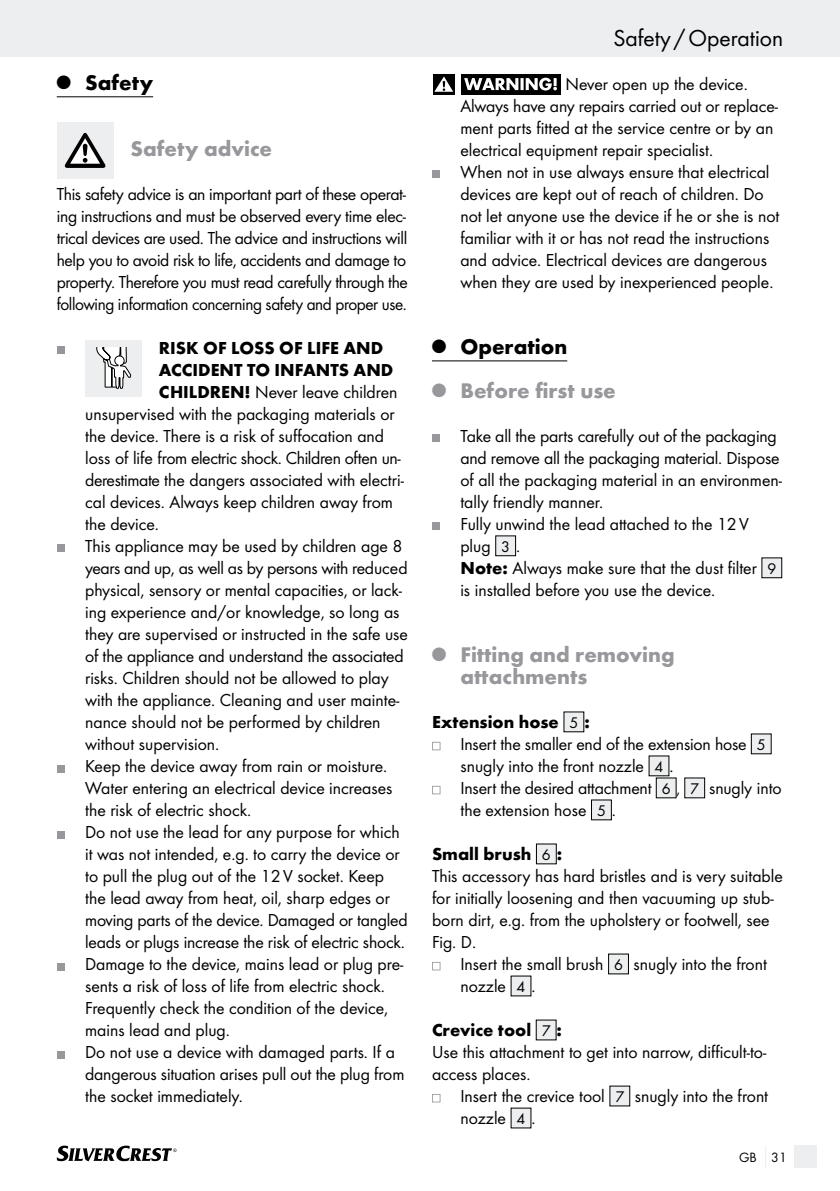
<style>
.page{position:relative;width:840px;height:1191px;background:#fff}
.page>*{position:absolute;margin:0;border:0;box-sizing:border-box;transform-origin:0 0}
.t1{font:24px "Futura Boo";color:#000}
.t2{font:700 22px/44px "Futura";color:#97979c}
.t3{font:700 22px "Futura";color:#000}
.t4{font:18px/22px "Futura Boo";color:#000}
.t5{font:700 18px/22px "Futura";color:#000}
.t6{font:14px "Futura Boo";color:#000}
.s1{font-family:"Futura";font-weight:700}
.s2{color:#000}
.s3{font-size:16px}
.s4{font-family:"Futura Boo";font-weight:400;font-size:16px}
</style>
<div class="page">
<div style="left:0;top:0;width:839px;height:57px;background:#eceeef"></div>
<div style="left:794px;top:1145px;width:22px;height:23px;background:#eceeef"></div>
<svg style="left:57px;top:1145px;width:119px;height:16px"></svg>
<hr style="left:57px;top:96px;width:96px;height:1px;background:#000">
<div style="left:57px;top:122px;width:56px;height:57px;background:#eceeef"></div>
<svg style="left:65px;top:133px;width:40px;height:35px"></svg>
<div style="left:57px;top:346px;width:7px;height:8px;background:#97979c"></div>
<div style="left:85px;top:340px;width:57px;height:57px;background:#eceeef"></div>
<svg style="left:96px;top:348px;width:35px;height:41px"></svg>
<div style="left:57px;top:544px;width:7px;height:8px;background:#97979c"></div>
<div style="left:57px;top:764px;width:7px;height:8px;background:#97979c"></div>
<div style="left:57px;top:830px;width:7px;height:8px;background:#97979c"></div>
<div style="left:57px;top:962px;width:7px;height:8px;background:#97979c"></div>
<div style="left:57px;top:1050px;width:7px;height:8px;background:#97979c"></div>
<hr style="left:432px;top:360px;width:135px;height:1px;background:#000">
<div style="left:461px;top:74px;width:99px;height:20px;background:#000"></div>
<div style="left:433px;top:74px;width:21px;height:20px;background:#000"></div>
<svg style="left:434px;top:76px;width:19px;height:16px"></svg>
<svg style="left:464px;top:78px;width:92px;height:12px"></svg>
<div style="left:432px;top:170px;width:7px;height:8px;background:#97979c"></div>
<div style="left:432px;top:434px;width:7px;height:8px;background:#97979c"></div>
<div style="left:432px;top:522px;width:7px;height:8px;background:#97979c"></div>
<div style="left:495px;top:536px;width:20px;height:20px;background:#eceeef"></div>
<div style="left:495px;top:535px;width:21px;height:21px;border:1px solid #000"></div>
<div style="left:761px;top:558px;width:20px;height:20px;background:#eceeef"></div>
<div style="left:563px;top:712px;width:20px;height:20px;background:#eceeef"></div>
<svg style="left:432px;top:742px;width:8px;height:8px"></svg>
<div style="left:750px;top:734px;width:20px;height:20px;background:#eceeef"></div>
<div style="left:648px;top:756px;width:20px;height:20px;background:#eceeef"></div>
<svg style="left:432px;top:786px;width:8px;height:8px"></svg>
<div style="left:656px;top:778px;width:19px;height:20px;background:#eceeef"></div>
<div style="left:684px;top:778px;width:20px;height:20px;background:#eceeef"></div>
<div style="left:591px;top:800px;width:20px;height:20px;background:#eceeef"></div>
<div style="left:536px;top:844px;width:20px;height:20px;background:#eceeef"></div>
<svg style="left:432px;top:962px;width:8px;height:8px"></svg>
<div style="left:608px;top:954px;width:20px;height:20px;background:#eceeef"></div>
<div style="left:511px;top:976px;width:19px;height:20px;background:#eceeef"></div>
<div style="left:536px;top:1020px;width:19px;height:20px;background:#eceeef"></div>
<svg style="left:432px;top:1094px;width:8px;height:8px"></svg>
<div style="left:609px;top:1086px;width:20px;height:20px;background:#eceeef"></div>
<div style="left:511px;top:1108px;width:19px;height:20px;background:#eceeef"></div>
<p class="t3" style="left:57px;top:69px;width:98px"><sup>Q</sup> Safety</p>
<p class="t2" style="left:130px;top:126px;width:143px">Safety advice</p>
<p class="t4" style="left:57px;top:183px;width:352px;text-align:justify">This safety advice is an important part of these operat&shy;ing instructions and must be observed every time elec&shy;trical devices are used. The advice and instructions will help you to avoid risk to life, accidents and damage to property. Therefore you must read carefully through the following information concerning safety and proper use.</p>
<p class="t5" style="left:159px;top:337px;width:22px">Risk</p>
<p class="t5" style="left:159px;top:337px;width:234px;text-indent:44px">of loss of li fe and accident to infants and childre</p>
<p class="t4" style="left:85px;top:381px;width:324px;text-indent:145px"><span class="s1">n!</span> Never leave children unsupervised with the packaging materials or the device. There is a risk of suffocation and loss of life from electric shock. Children often un&shy;derestimate the dangers associated with electri&shy;cal devices. Always keep children away from the device.<br>This appliance may be used by children age 8 years and up, as well as by persons with reduced physical, sensory or mental capacities, or lack&shy;ing experience and/or knowledge, so long as they are supervised or instructed in the safe use of the appliance and understand the associated risks. Children should not be allowed to play with the appliance. Cleaning and user mainte&shy;nance should not be performed by children without supervision.<br>Keep the device away from rain or moisture.<br>Water entering an electrical device increases the risk of electric shock.<br>Do not use the lead for any purpose for which it was not intended, e.g. to carry the device or to pull the plug out of the 12V socket. Keep the lead away from heat, oil, sharp edges or moving parts of the device. Damaged or tangled leads or plugs increase the risk of electric shock.<br>Damage to the device, mains lead or plug pre&shy;sents a risk of loss of life from electric shock.<br>Frequently check the condition of the device, mains lead and plug.<br>Do not use a device with damaged parts. If a dangerous situation arises pull out the plug from the socket immediately.</p>
<h1 class="t1" style="left:613px;top:24px;width:171px">Safety /Operation</h1>
<p class="t4" style="left:460px;top:73px;width:320px;text-indent:105px">Never open up the device.<br>Always have any repairs carried out or replace&shy;ment parts fitted at the service centre or by an electrical equipment repair specialist.<br>When not in use always ensure that electrical devices are kept out of reach of children. Do not let anyone use the device if he or she is not familiar with it or has not read the instructions and advice. Electrical devices are dangerous when they are used by inexperienced people.</p>
<p class="t2" style="left:432px;top:324px;width:185px"><sup>Q</sup> <span class="s2">Operation<br></span><sup>Q</sup> Before first use</p>
<p class="t4" style="left:460px;top:425px;width:323px">Take all the parts carefully out of the packaging and remove all the packaging material. Dispose of all the packaging material in an environmen&shy;tally friendly manner.<br>Fully unwind the lead attached to the 12V plug <span class="s3">3</span> .<br><span class="s1">Note:</span> Always make sure that the dust filter <span class="s3">9 </span>is installed before you use the device.</p>
<p class="t2" style="left:460px;top:643px;width:216px;line-height:22px;text-indent:-28px"><sup>Q</sup> Fitting and removing attachments</p>
<p class="t5" style="left:432px;top:711px;width:159px">Extension hose <span class="s4">5</span> :</p>
<p class="t4" style="left:460px;top:733px;width:323px">Insert the smaller end of the extension hose <span class="s3">5 </span>snugly into the front nozzle <span class="s3">4</span> .<br>Insert the desired attachment <span class="s3">6 , 7</span> snugly into the extension hose <span class="s3">5</span> .</p>
<p class="t5" style="left:432px;top:843px;width:132px">Small brush <span class="s4">6</span> :</p>
<p class="t4" style="left:432px;top:865px;width:352px">This accessory has hard bristles and is very suitable for initially loosening and then vacuuming up stub&shy;born dirt, e.g. from the upholstery or footwell, see Fig. D.</p>
<p class="t4" style="left:460px;top:953px;width:308px">Insert the small brush <span class="s3">6</span> snugly into the front nozzle <span class="s3">4</span> .</p>
<p class="t5" style="left:432px;top:1019px;width:131px">Crevice tool <span class="s4">7</span> :</p>
<p class="t4" style="left:432px;top:1041px;width:335px">Use this attachment to get into narrow, difficult-to&shy;access places.</p>
<p class="t4" style="left:460px;top:1085px;width:309px">Insert the crevice tool <span class="s3">7</span> snugly into the front nozzle <span class="s3">4</span> .</p>
<p class="t6" style="left:738px;top:1149px;width:49px">GB 31</p>
</div>
